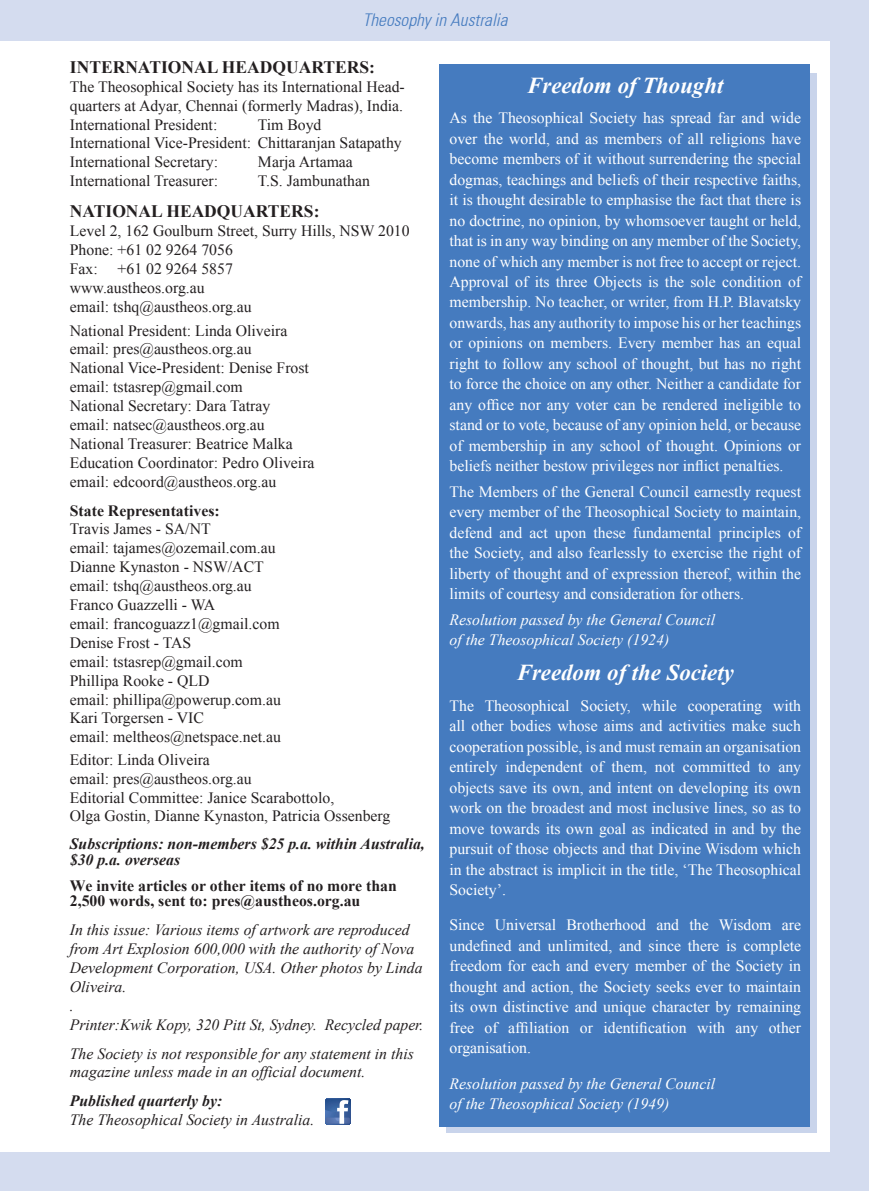
<style>
.page{position:relative;width:869px;height:1191px;background:#fff}
.page>*{position:absolute;margin:0;border:0;box-sizing:border-box;transform-origin:0 0}
.t1{font:italic 700 22.75px "Times New Roman";color:#fff}
.t2{font:700 17.5px "Times New Roman";color:#231f20}
.t3{font:italic 300 condensed 17.5px "Univers 47";color:#457bbf}
.t4{font:15.75px/20.5px "Times New Roman";color:#fff;text-align:justify}
.t5{font:15.75px/18.9px "Times New Roman";color:#231f20}
.t6{font:italic 15.75px/18.9px "Times New Roman";color:#231f20}
.t7{font:italic 15.75px/20.5px "Times New Roman";color:#fff}
.t8{font:700 15.75px/15.8px "Times New Roman";color:#231f20}
.t9{font:italic 700 15.75px/15.8px "Times New Roman";color:#231f20}
</style>
<div class="page">
<div style="left:446px;top:73px;width:370px;height:1060px;background:linear-gradient(to right,#c9d4eb,#c9d4eb)"></div>
<div style="left:439px;top:64px;width:370px;height:1062px;background:#457bbf"></div>
<div style="left:829px;top:0;width:39px;height:1191px;background:#d4dcef"></div>
<div style="left:0;top:0;width:868px;height:40px;background:#d4dcef"></div>
<div style="left:0;top:1152px;width:868px;height:39px;background:#d4dcef"></div>
<svg style="left:325px;top:1099px;width:26px;height:25px"></svg>
<p class="t3" style="left:362px;top:10px;width:146px">Theosophy in Australia</p>
<p class="t2" style="left:70px;top:55px;width:306px">INTERNATIONAL HEADQUARTERS:</p>
<p class="t5" style="left:70px;top:77px;width:336px;text-align:justify">The Theosophical Society has its International Head&shy;quarters at Adyar, Chennai (formerly Madras), India.<br>International President:</p>
<p class="t5" style="left:70px;top:115px;width:333px;text-indent:188px">Tim Boyd<br>International Vice-President: Chittaranjan Satapathy<br>International Secretary:</p>
<p class="t5" style="left:258px;top:152px;width:96px">Marja Artamaa</p>
<p class="t5" style="left:70px;top:171px;width:150px">International Treasurer:</p>
<p class="t5" style="left:258px;top:171px;width:114px">T.S. Jambunathan</p>
<p class="t2" style="left:70px;top:199px;width:251px">NATIONAL HEADQUARTERS:</p>
<p class="t5" style="left:70px;top:221px;width:341px">Level 2, 162 Goulburn Street, Surry Hills, NSW 2010<br>Phone: +61 02 9264 7056<br>Fax:</p>
<p class="t5" style="left:70px;top:259px;width:183px;text-indent:48px">+61 02 9264 5857 www.austheos.org.au<br>email: tshq@austheos.org.au</p>
<p class="t5" style="left:70px;top:321px;width:246px">National President: Linda Oliveira email: pres@austheos.org.au<br>National Vice-President: Denise Frost email: tstasrep@gmail.com<br>National Secretary: Dara Tatray<br>email: natsec@austheos.org.au National Treasurer: Beatrice Malka Education Coordinator: Pedro Oliveira email: edcoord@austheos.org.au</p>
<p class="t8" style="left:70px;top:502px;width:151px">State Representatives:</p>
<p class="t5" style="left:70px;top:519px;width:212px">Travis James - SA/NT<br>email: tajames@ozemail.com.au<br>Dianne Kynaston - NSW/ACT email: tshq@austheos.org.au<br>Franco Guazzelli - WA<br>email: francoguazz1@gmail.com<br>Denise Frost - TAS<br>email: tstasrep@gmail.com<br>Phillipa Rooke - QLD<br>email: phillipa@powerup.com.au<br>Kari Torgersen - VIC<br>email: meltheos@netspace.net.au</p>
<p class="t5" style="left:70px;top:750px;width:322px">Editor: Linda Oliveira<br>email: pres@austheos.org.au<br>Editorial Committee: Janice Scarabottolo,<br>Olga Gostin, Dianne Kynaston, Patricia Ossenberg</p>
<p class="t9" style="left:70px;top:836px;width:356px">Subscriptions: non-members $25 p.a. within Australia, $30 p.a. overseas</p>
<p class="t8" style="left:70px;top:877px;width:328px">We invite articles or other items of no more than<br>2,500 words, sent to: pres@austheos.org.au</p>
<p class="t6" style="left:70px;top:920px;width:355px">In this issue: Various items of artwork are reproduced from Art Explosion 600,000 with the authority of Nova Development Corporation, USA. Other photos by Linda Oliveira.<br>.<br>Printer:Kwik Kopy, 320 Pitt St, Sydney. Recycled paper.</p>
<p class="t6" style="left:70px;top:1043px;width:345px">The Society is not responsible for any statement in this magazine unless made in an official document.</p>
<p class="t9" style="left:70px;top:1093px;width:154px">Published quarterly by:</p>
<p class="t6" style="left:70px;top:1110px;width:246px">The Theosophical Society in Australia.</p>
<h1 class="t1" style="left:527px;top:69px;width:197px">Freedom of Thought</h1>
<p class="t4" style="left:449px;top:107px;width:353px">As the Theosophical Society has spread far and wide over the world, and as members of all religions have become members of it without surrendering the special dogmas, teachings and beliefs of their respective faiths, it is thought desirable to emphasise the fact that there is no doctrine, no opinion, by whomsoever taught or held, that is in any way binding on any member of the Society, none of which any member is not free to accept or reject.<br>Approval of its three Objects is the sole condition of membership. No teacher, or writer, from H.P. Blavatsky onwards, has any authority to impose his or her teachings or opinions on members. Every member has an equal right to follow any school of thought, but has no right to force the choice on any other. Neither a candidate for any office nor any voter can be rendered ineligible to stand or to vote, because of any opinion held, or because of membership in any school of thought. Opinions or beliefs neither bestow privileges nor inflict penalties.</p>
<p class="t4" style="left:449px;top:481px;width:353px">The Members of the General Council earnestly request every member of the Theosophical Society to maintain, defend and act upon these fundamental principles of the Society, and also fearlessly to exercise the right of liberty of thought and of expression thereof, within the limits of courtesy and consideration for others.</p>
<p class="t7" style="left:449px;top:609px;width:267px">Resolution passed by the General Council of the Theosophical Society (1924)</p>
<h1 class="t1" style="left:517px;top:657px;width:218px">Freedom of the Society</h1>
<p class="t4" style="left:449px;top:695px;width:353px">The Theosophical Society, while cooperating with all other bodies whose aims and activities make such cooperation possible, is and must remain an organisation entirely independent of them, not committed to any objects save its own, and intent on developing its own work on the broadest and most inclusive lines, so as to move towards its own goal as indicated in and by the pursuit of those objects and that Divine Wisdom which in the abstract is implicit in the title, ‘The Theosophical Society’.</p>
<p class="t4" style="left:449px;top:915px;width:353px">Since Universal Brotherhood and the Wisdom are undefined and unlimited, and since there is complete freedom for each and every member of the Society in thought and action, the Society seeks ever to maintain its own distinctive and unique character by remaining free of affiliation or identification with any other organisation.</p>
<p class="t7" style="left:449px;top:1073px;width:267px">Resolution passed by the General Council of the Theosophical Society (1949)</p>
</div>
